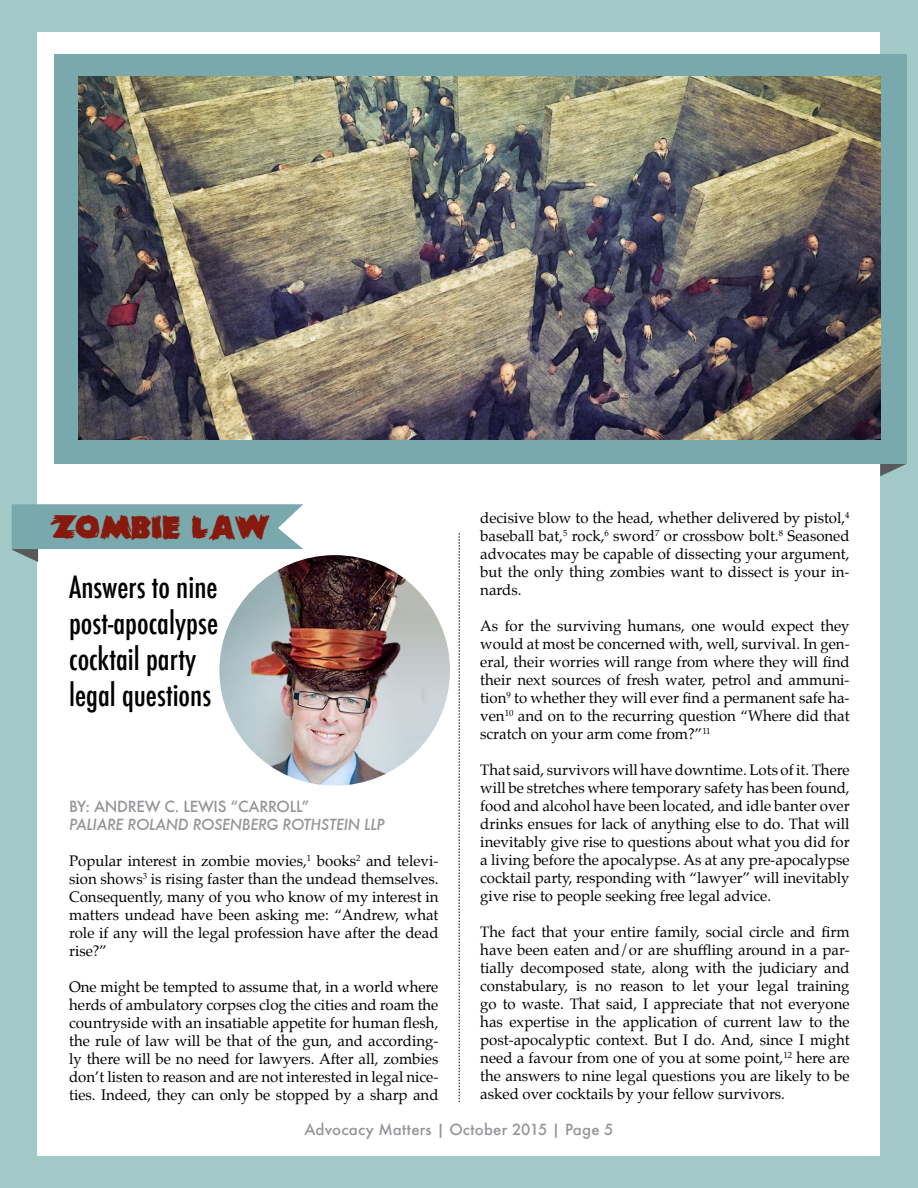
<style>
.page{position:relative;width:918px;height:1188px;background:#a1c9c8}
.page>*{position:absolute;margin:0;border:0;box-sizing:border-box;transform-origin:0 0}
.t1{font:37.5px "Zombie A";color:#871a0e}
.t2{font:500 condensed 30px/36px "Futura";color:#000}
.t3{font:15px/18px "Palatino";color:#000;text-align:justify}
.t4{font:italic 500 15px "Futura";letter-spacing:-.02em;color:#939598}
.t5{font:500 15px "Futura";color:#939598}
.t6{font:500 15px "Futura";letter-spacing:-.02em;color:#939598}
</style>
<div class="page">
<svg style="left:880px;top:463px;width:27px;height:13px"></svg>
<div style="left:38px;top:32px;width:842px;height:1124px;background:#fff"></div>
<svg style="left:459px;top:533px;width:1px;height:569px"></svg>
<svg style="left:12px;top:504px;width:291px;height:58px"></svg>
<div style="left:54px;top:54px;width:853px;height:409px;background:#79a9ad"></div>
<img style="left:219px;top:555px;width:231px;height:231px;border-radius:115px">
<img style="left:79px;top:77px;width:801px;height:363px">
<h1 class="t1" style="left:52px;top:507px;width:219px">ZOMBIE LAW</h1>
<h2 class="t2" style="left:69px;top:569px;width:150px">Answers to nine post-apocalypse cocktail party legal questions</h2>
<p class="t6" style="left:69px;top:796px;width:242px">BY: ANDREW C. LEWIS “CARROLL”</p>
<p class="t4" style="left:69px;top:814px;width:317px">PALIARE ROLAND ROSENBERG ROTHSTEIN LLP</p>
<p class="t3" style="left:69px;top:852px;width:371px">Popular interest in zombie movies,<sup>1</sup> books<sup>2</sup> and televi&shy;sion shows<sup>3</sup> is rising faster than the undead themselves.<br>Consequently, many of you who know of my interest in matters undead have been asking me: “Andrew, what role if any will the legal profession have after the dead rise?”</p>
<p class="t3" style="left:69px;top:978px;width:371px">One might be tempted to assume that, in a world where herds of ambulatory corpses clog the cities and roam the countryside with an insatiable appetite for human flesh, the rule of law will be that of the gun, and according&shy;ly there will be no need for lawyers. After all, zombies don’t listen to reason and are not interested in legal nice&shy;ties. Indeed, they can only be stopped by a sharp and</p>
<p class="t3" style="left:480px;top:509px;width:371px">decisive blow to the head, whether delivered by pistol,<sup>4 </sup>baseball bat,<sup>5</sup> rock,<sup>6</sup> sword<sup>7</sup> or crossbow bolt.<sup>8</sup> Seasoned advocates may be capable of dissecting your argument, but the only thing zombies want to dissect is your in&shy;nards.</p>
<p class="t3" style="left:480px;top:617px;width:371px">As for the surviving humans, one would expect they would at most be concerned with, well, survival. In gen&shy;eral, their worries will range from where they will find their next sources of fresh water, petrol and ammuni&shy;tion<sup>9</sup> to whether they will ever find a permanent safe ha&shy;ven<sup>10</sup> and on to the recurring question “Where did that scratch on your arm come from?”<sup>11</sup></p>
<p class="t3" style="left:480px;top:761px;width:371px">That said, survivors will have downtime. Lots of it. There will be stretches where temporary safety has been found, food and alcohol have been located, and idle banter over drinks ensues for lack of anything else to do. That will inevitably give rise to questions about what you did for a living before the apocalypse. As at any pre-apocalypse cocktail party, responding with “lawyer” will inevitably give rise to people seeking free legal advice.</p>
<p class="t3" style="left:480px;top:923px;width:371px">The fact that your entire family, social circle and firm have been eaten and/or are shuffling around in a par&shy;tially decomposed state, along with the judiciary and constabulary, is no reason to let your legal training go to waste. That said, I appreciate that not everyone has expertise in the application of current law to the post-apocalyptic context. But I do. And, since I might need a favour from one of you at some point,<sup>12</sup> here are the answers to nine legal questions you are likely to be asked over cocktails by your fellow survivors.</p>
<p class="t5" style="left:304px;top:1119px;width:311px">Advocacy Matters | October 2015 | Page 5</p>
</div>
